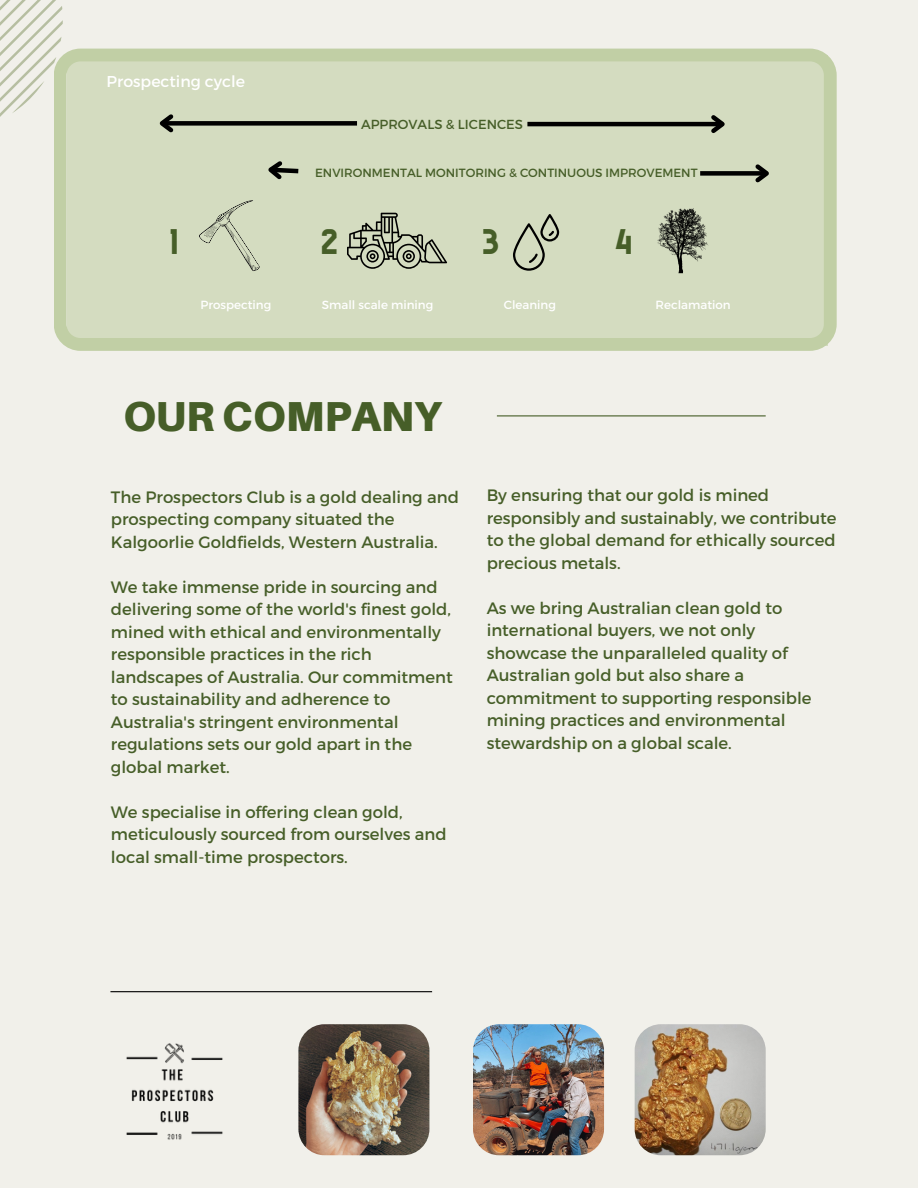
<style>
.page{position:relative;width:918px;height:1188px;background:#f1f0ea}
.page>*{position:absolute;margin:0;border:0;box-sizing:border-box;transform-origin:0 0}
.t1{font:900 41.85px "Aileron";color:#465e28}
.t2{font:32.85px "Organic";color:#465e28}
.t3{font:16.5px/22.5px "Montserrat";color:#465e28}
.t4{font:15.75px "Montserrat";color:#fff}
.t5{font:13.05px "Montserrat";color:#465e28}
.t6{font:11.85px "Montserrat";color:#fff}
.t7{font:11.85px "Montserrat";color:#465e28}
</style>
<div class="page">
<hr style="left:110px;top:991px;width:322px;height:1px;background:#000">
<hr style="left:497px;top:415px;width:269px;height:1px;background:#465e28">
<svg style="left:0;top:0;width:63px;height:117px"></svg>
<svg style="left:54px;top:49px;width:783px;height:302px;background:#d1dabc"></svg>
<svg style="left:513px;top:214px;width:46px;height:56px;background:#afb69f"></svg>
<svg style="left:657px;top:208px;width:52px;height:65px;background:#8f9481"></svg>
<hr style="left:527px;top:122px;width:195px;height:4px;background:#000">
<svg style="left:707px;top:111px;width:23px;height:26px"></svg>
<div style="left:162px;top:121px;width:195px;height:5px;background:#000"></div>
<svg style="left:155px;top:110px;width:22px;height:26px"></svg>
<div style="left:700px;top:171px;width:67px;height:5px;background:#000"></div>
<svg style="left:751px;top:160px;width:23px;height:26px"></svg>
<svg style="left:262px;top:156px;width:41px;height:28px"></svg>
<svg style="left:199px;top:200px;width:61px;height:71px;background:#c9d0b6"></svg>
<svg style="left:347px;top:213px;width:100px;height:56px;background:#a3aa94"></svg>
<img style="left:110px;top:991px;width:171px;height:149px">
<img style="left:298px;top:1024px;width:131px;height:131px;border-radius:26px">
<img style="left:473px;top:1024px;width:131px;height:131px;border-radius:26px">
<img style="left:635px;top:1024px;width:131px;height:131px;border-radius:26px">
<p class="t4" style="left:107px;top:71px;width:140px">Prospecting cycle</p>
<p class="t5" style="left:361px;top:116px;width:163px">APPROVALS &amp; LICENCES</p>
<p class="t7" style="left:315px;top:165px;width:384px">ENVIRONMENTAL MONITORING &amp; CONTINUOUS IMPROVEMENT</p>
<h2 class="t2" style="left:171px;top:230px;width:9px">1</h2>
<h2 class="t2" style="left:322px;top:230px;width:17px">2</h2>
<h2 class="t2" style="left:484px;top:230px;width:18px">3</h2>
<h2 class="t2" style="left:616px;top:230px;width:18px">4</h2>
<p class="t6" style="left:201px;top:297px;width:72px">Prospecting</p>
<p class="t6" style="left:322px;top:297px;width:113px">Small scale mining</p>
<p class="t6" style="left:504px;top:297px;width:54px">Cleaning</p>
<p class="t6" style="left:656px;top:297px;width:77px">Reclamation</p>
<h1 class="t1" style="left:123px;top:391px;width:320px">OUR COMPANY</h1>
<p class="t3" style="left:111px;top:485px;width:350px">The Prospectors Club is a gold dealing and prospecting company situated the<br>Kalgoorlie Goldfields, Western Australia.</p>
<p class="t3" style="left:111px;top:575px;width:343px">We take immense pride in sourcing and delivering some of the world's finest gold, mined with ethical and environmentally responsible practices in the rich landscapes of Australia. Our commitment to sustainability and adherence to Australia's stringent environmental regulations sets our gold apart in the global market.</p>
<p class="t3" style="left:111px;top:800px;width:337px">We specialise in offering clean gold, meticulously sourced from ourselves and local small-time prospectors.</p>
<p class="t3" style="left:487px;top:483px;width:352px">By ensuring that our gold is mined responsibly and sustainably, we contribute to the global demand for ethically sourced precious metals.</p>
<p class="t3" style="left:487px;top:596px;width:326px">As we bring Australian clean gold to international buyers, we not only showcase the unparalleled quality of Australian gold but also share a commitment to supporting responsible mining practices and environmental stewardship on a global scale.</p>
</div>
